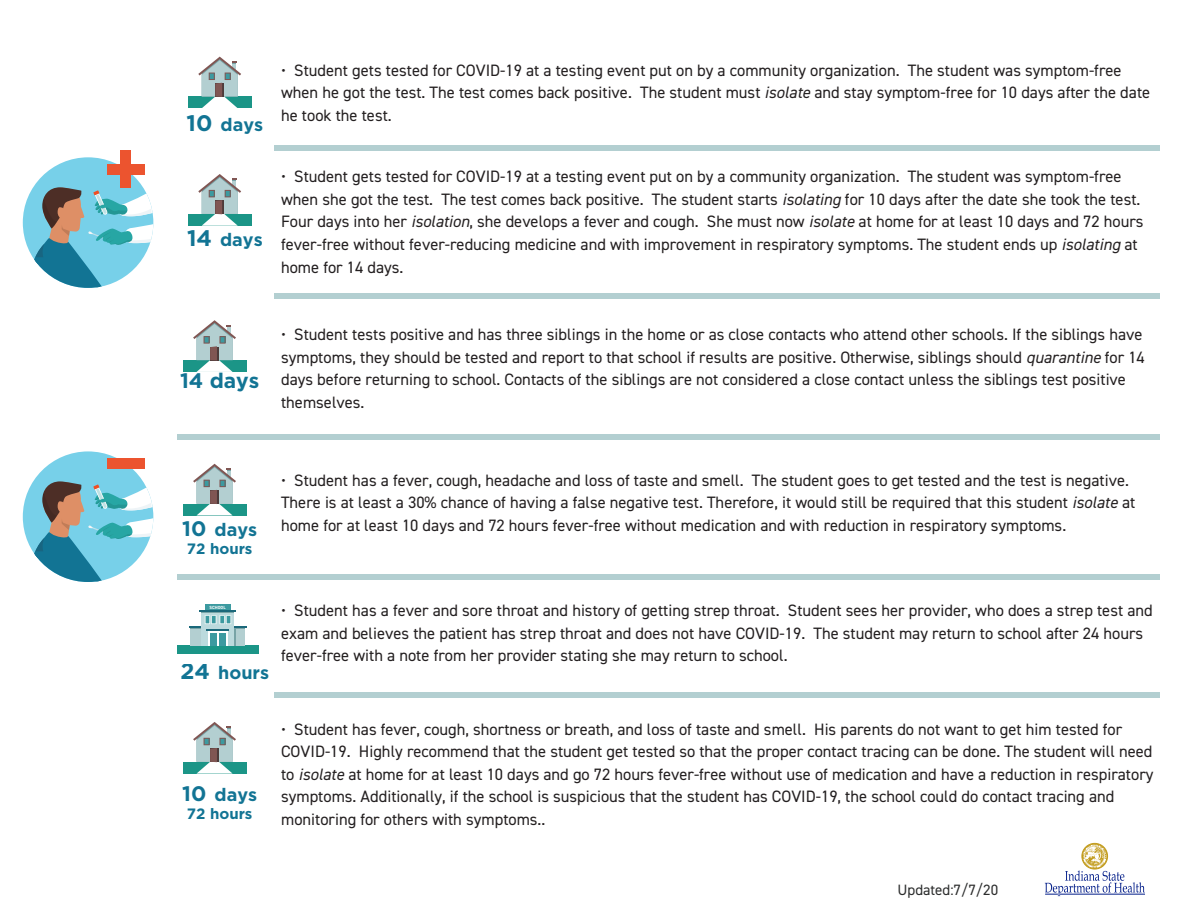
<style>
.page{position:relative;width:1188px;height:918px;background:#fff}
.page>*{position:absolute;margin:0;border:0;box-sizing:border-box;transform-origin:0 0}
.t1{font:700 21px "Gotham";color:#127494}
.t2{font:700 18px "Gotham";color:#127494}
.t3{font:16.5px/22.5px "DIN2014";color:#231f20}
.t4{font:700 15px "Gotham";color:#127494}
.t5{font:15px "DIN2014";color:#2c2d2d}
.t6{font:700 4.5px "DIN2014";color:#fff}
.s1{font-size:22.5px}
.s2{font-style:italic}
.s3{font-size:21px}
</style>
<div class="page">
<div style="left:183px;top:360px;width:63px;height:12px;background:#1b9587"></div>
<svg style="left:193px;top:320px;width:43px;height:52px"></svg>
<div style="left:356px;top:294px;width:804px;height:5px;background:#b3cfd1"></div>
<div style="left:274px;top:294px;width:804px;height:5px;background:#b3cfd1"></div>
<div style="left:268px;top:434px;width:892px;height:6px;background:#b3cfd1"></div>
<div style="left:177px;top:434px;width:892px;height:6px;background:#b3cfd1"></div>
<div style="left:274px;top:145px;width:886px;height:5px;background:#b3cfd1"></div>
<div style="left:274px;top:692px;width:886px;height:6px;background:#b3cfd1"></div>
<div style="left:183px;top:504px;width:63px;height:11px;background:#1b9587"></div>
<svg style="left:193px;top:464px;width:43px;height:51px"></svg>
<div style="left:183px;top:762px;width:63px;height:12px;background:#1b9587"></div>
<svg style="left:193px;top:722px;width:43px;height:52px"></svg>
<div style="left:188px;top:214px;width:64px;height:12px;background:#1b9587"></div>
<svg style="left:198px;top:174px;width:43px;height:52px"></svg>
<div style="left:188px;top:97px;width:64px;height:11px;background:#1b9587"></div>
<svg style="left:198px;top:57px;width:43px;height:51px"></svg>
<img style="left:1083px;top:844px;width:24px;height:24px;border-radius:12px">
<div style="left:1082px;top:844px;width:25px;height:25px;border:1px solid #c29b1b;border-radius:50%"></div>
<div style="left:1082px;top:843px;width:26px;height:26px;border:1px solid #c29b1b;border-radius:50%"></div>
<svg style="left:1045px;top:871px;width:100px;height:25px"></svg>
<div style="left:177px;top:646px;width:82px;height:8px;background:#1b9587"></div>
<div style="left:191px;top:626px;width:54px;height:20px;background:#b3cfd1"></div>
<svg style="left:201px;top:629px;width:34px;height:17px"></svg>
<hr style="left:191px;top:626px;width:54px;height:3px;background:#78a3a6">
<hr style="left:189px;top:626px;width:58px;height:2px;background:#1b687a">
<div style="left:202px;top:612px;width:32px;height:34px;background:#bcdadd"></div>
<hr style="left:202px;top:612px;width:32px;height:1px;background:#78a3a6">
<div style="left:208px;top:631px;width:20px;height:15px;background:#fff"></div>
<hr style="left:200px;top:610px;width:36px;height:2px;background:#1b687a">
<div style="left:206px;top:604px;width:25px;height:6px;background:#3c9aa0"></div>
<div style="left:210px;top:633px;width:7px;height:13px;background:#3c9aa0"></div>
<div style="left:219px;top:633px;width:7px;height:13px;background:#3c9aa0"></div>
<svg style="left:207px;top:630px;width:22px;height:1px"></svg>
<svg style="left:205px;top:615px;width:26px;height:9px"></svg>
<svg style="left:23px;top:157px;width:130px;height:131px"></svg>
<div style="left:107px;top:164px;width:37px;height:10px;background:#ec542f"></div>
<div style="left:120px;top:150px;width:11px;height:38px;background:#ec542f"></div>
<svg style="left:23px;top:451px;width:130px;height:131px"></svg>
<div style="left:107px;top:458px;width:37px;height:10px;background:#ec542f"></div>
<div style="left:268px;top:574px;width:892px;height:6px;background:#b3cfd1"></div>
<div style="left:177px;top:574px;width:892px;height:6px;background:#b3cfd1"></div>
<p class="t2" style="left:187px;top:114px;width:78px"><span class="s1">10</span> days</p>
<p class="t2" style="left:187px;top:229px;width:77px"><span class="s1">14</span> days</p>
<p class="t3" style="left:281px;top:59px;width:871px">• Student gets tested for COVID-19 at a testing event put on by a community organization. The student was symptom-free when he got the test. The test comes back positive. The student must <span class="s2">isolate</span> and stay symptom-free for 10 days after the date he took the test.</p>
<p class="t3" style="left:281px;top:165px;width:864px">• Student gets tested for COVID-19 at a testing event put on by a community organization. The student was symptom-free when she got the test. The test comes back positive. The student starts <span class="s2">isolating</span> for 10 days after the date she took the test.<br>Four days into her <span class="s2">isolation</span>, she develops a fever and cough. She must now <span class="s2">isolate</span> at home for at least 10 days and 72 hours fever-free without fever-reducing medicine and with improvement in respiratory symptoms. The student ends up <span class="s2">isolating</span> at home for 14 days.</p>
<p class="t1" style="left:180px;top:369px;width:81px">14 days</p>
<p class="t3" style="left:281px;top:323px;width:865px">• Student tests positive and has three siblings in the home or as close contacts who attend other schools. If the siblings have symptoms, they should be tested and report to that school if results are positive. Otherwise, siblings should <span class="s2">quarantine</span> for 14 days before returning to school. Contacts of the siblings are not considered a close contact unless the siblings test positive themselves.</p>
<p class="t2" style="left:182px;top:520px;width:76px"><span class="s3">10</span> days</p>
<p class="t4" style="left:187px;top:540px;width:67px">72 hours</p>
<p class="t3" style="left:281px;top:468px;width:856px">• Student has a fever, cough, headache and loss of taste and smell. The student goes to get tested and the test is negative.<br>There is at least a 30% chance of having a false negative test. Therefore, it would still be required that this student <span class="s2">isolate</span> at home for at least 10 days and 72 hours fever-free without medication and with reduction in respiratory symptoms.</p>
<p class="t6" style="left:210px;top:604px;width:18px">SCHOOL</p>
<p class="t2" style="left:181px;top:662px;width:90px"><span class="s1">24</span> hours</p>
<p class="t3" style="left:281px;top:599px;width:873px">• Student has a fever and sore throat and history of getting strep throat. Student sees her provider, who does a strep test and exam and believes the patient has strep throat and does not have COVID-19. The student may return to school after 24 hours fever-free with a note from her provider stating she may return to school.</p>
<p class="t2" style="left:182px;top:784px;width:76px"><span class="s3">10</span> days</p>
<p class="t4" style="left:187px;top:805px;width:67px">72 hours</p>
<p class="t3" style="left:281px;top:717px;width:874px">• Student has fever, cough, shortness or breath, and loss of taste and smell. His parents do not want to get him tested for COVID-19. Highly recommend that the student get tested so that the proper contact tracing can be done. The student will need to <span class="s2">isolate</span> at home for at least 10 days and go 72 hours fever-free without use of medication and have a reduction in respiratory symptoms. Additionally, if the school is suspicious that the student has COVID-19, the school could do contact tracing and monitoring for others with symptoms..</p>
<p class="t5" style="left:897px;top:880px;width:102px">Updated:7/7/20</p>
</div>
